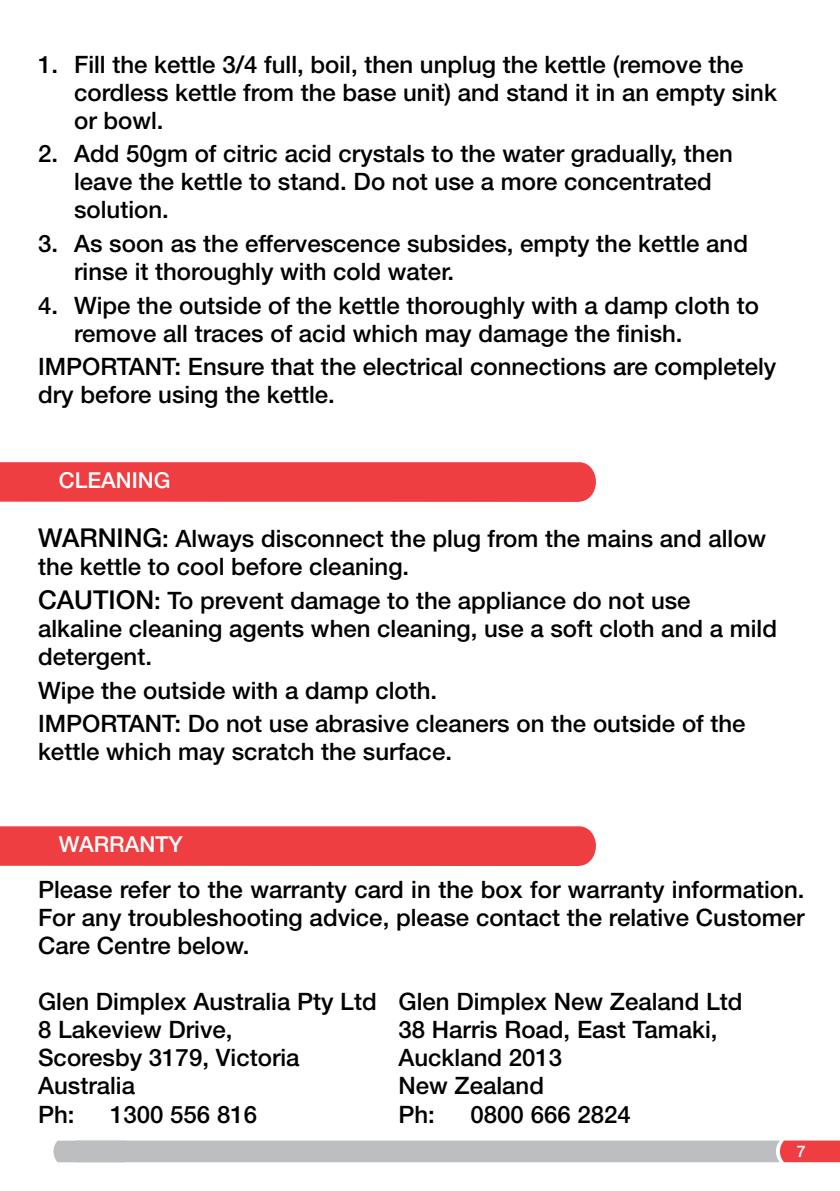
<style>
.page{position:relative;width:840px;height:1191px;background:#fff}
.page>*{position:absolute;margin:0;border:0;box-sizing:border-box;transform-origin:0 0}
.t1{font:500 24px/28px "Helvetica Neue LT Std";color:#000}
.t2{font:500 22px "Helvetica Neue LT Std";color:#fff}
.t3{font:500 16px "Helvetica Neue LT Std";color:#fff}
.s1{font-size:26px}
</style>
<div class="page">
<svg style="left:53px;top:1140px;width:786px;height:22px;background:#c1b6b9"></svg>
<div style="left:0;top:462px;width:595px;height:40px;background:#ef3e42"></div>
<div style="left:0;top:826px;width:595px;height:40px;background:#ef3e42"></div>
<p class="t1" style="left:74px;top:50px;width:704px;text-indent:-36px">1. Fill the kettle 3/4 full, boil, then unplug the kettle (remove the cordless kettle from the base unit) and stand it in an empty sink or bowl.</p>
<p class="t1" style="left:74px;top:139px;width:660px;text-indent:-36px">2. Add 50gm of citric acid crystals to the water gradually, then leave the kettle to stand. Do not use a more concentrated solution.</p>
<p class="t1" style="left:74px;top:229px;width:675px;text-indent:-36px">3. As soon as the effervescence subsides, empty the kettle and rinse it thoroughly with cold water.</p>
<p class="t1" style="left:74px;top:291px;width:686px;text-indent:-36px">4. Wipe the outside of the kettle thoroughly with a damp cloth to remove all traces of acid which may damage the finish.</p>
<p class="t1" style="left:38px;top:353px;width:739px">IMPORTANT: Ensure that the electrical connections are completely dry before using the kettle.</p>
<p class="t2" style="left:59px;top:467px;width:113px">CLEANING</p>
<p class="t1" style="left:38px;top:524px;width:729px"><span class="s1">WARNING</span>: Always disconnect the plug from the mains and allow the kettle to cool before cleaning.</p>
<p class="t1" style="left:38px;top:586px;width:740px"><span class="s1">CAUTION</span>: To prevent damage to the appliance do not use alkaline cleaning agents when cleaning, use a soft cloth and a mild detergent.</p>
<p class="t1" style="left:38px;top:673px;width:708px;line-height:33.6px">Wipe the outside with a damp cloth.<br>IMPORTANT: Do not use abrasive cleaners on the outside of the</p>
<p class="t1" style="left:38px;top:737px;width:415px">kettle which may scratch the surface.</p>
<p class="t2" style="left:59px;top:831px;width:125px">WARRANTY</p>
<p class="t1" style="left:38px;top:875px;width:767px;text-align:justify">Please refer to the warranty card in the box for warranty information.<br>For any troubleshooting advice, please contact the relative Customer Care Centre below.</p>
<p class="t1" style="left:38px;top:987px;width:705px">Glen Dimplex Australia Pty Ltd Glen Dimplex New Zealand Ltd<br>8 Lakeview Drive,</p>
<p class="t1" style="left:398px;top:1015px;width:320px">38 Harris Road, East Tamaki,</p>
<p class="t1" style="left:38px;top:1043px;width:263px">Scoresby 3179, Victoria</p>
<p class="t1" style="left:398px;top:1043px;width:165px">Auckland 2013</p>
<p class="t1" style="left:38px;top:1071px;width:98px">Australia</p>
<p class="t1" style="left:398px;top:1071px;width:147px">New Zealand</p>
<p class="t1" style="left:38px;top:1099px;width:38px">Ph:</p>
<p class="t1" style="left:110px;top:1099px;width:148px">1300 556 816</p>
<p class="t1" style="left:398px;top:1099px;width:38px">Ph:</p>
<p class="t1" style="left:470px;top:1099px;width:162px">0800 666 2824</p>
<p class="t3" style="left:796px;top:1141px;width:10px">7</p>
</div>
